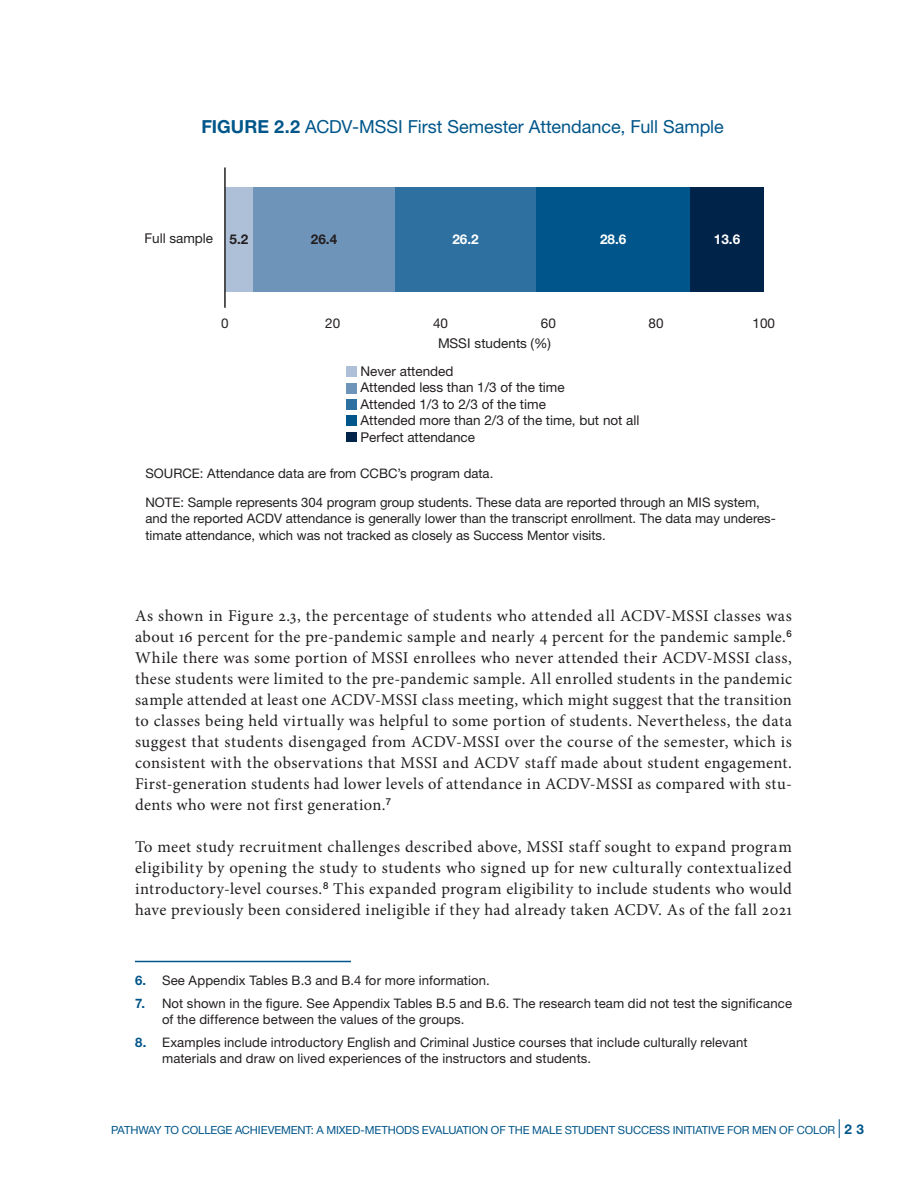
<style>
.page{position:relative;width:918px;height:1188px;background:#fff}
.page>*{position:absolute;margin:0;border:0;box-sizing:border-box;transform-origin:0 0}
.Figures__andName{font:18px "Helvetica Neue LT Std";letter-spacing:-.005em;color:#00568a}
.bodytext{font:16.5px/21px "Minion Pro";letter-spacing:.02em;color:#231f20;text-align:justify}
.t1{font:13.5px/16.4px "Helvetica Neue LT Std";color:#231f20}
.t2{font:700 13.5px "Helvetica Neue LT Std";color:#fff}
.t3{font:700 13.5px "Helvetica Neue LT Std";color:#231f20}
.footnotes_chapter_text{font:13.2px/16.5px "Helvetica Neue LT Std";color:#231f20}
.t4{font:11.25px "Helvetica Neue LT Std";letter-spacing:-.01em;color:#00568a}
.s1{font-weight:700}
.s2{font-weight:700;color:#00568a}
.s3{font-size:18.75px}
.s4{font-weight:700;font-size:13.5px}
</style>
<div class="page">
<hr style="left:135px;top:961px;width:216px;height:1px;background:#00568a">
<div style="left:225px;top:187px;width:28px;height:104px;background:#aec0d8"></div>
<div style="left:253px;top:187px;width:142px;height:104px;background:#6e94ba"></div>
<div style="left:395px;top:187px;width:141px;height:104px;background:#2e71a1"></div>
<div style="left:536px;top:187px;width:155px;height:104px;background:#00568a"></div>
<div style="left:691px;top:187px;width:73px;height:104px;background:#002349"></div>
<hr style="left:224px;top:167px;width:2px;height:141px;background:#231f20">
<div style="left:346px;top:367px;width:10px;height:10px;background:#aec0d8"></div>
<div style="left:346px;top:383px;width:10px;height:10px;background:#6e94ba"></div>
<div style="left:346px;top:399px;width:10px;height:11px;background:#2e71a1"></div>
<div style="left:346px;top:416px;width:10px;height:10px;background:#00568a"></div>
<div style="left:346px;top:432px;width:10px;height:10px;background:#002349"></div>
<p class="Figures__andName" style="left:201px;top:116px;width:524px"><span class="s1">FIGURE 2.2</span> ACDV-MSSI First Semester Attendance, Full Sample</p>
<p class="t1" style="left:144px;top:230px;width:70px">Full sample</p>
<p class="t3" style="left:230px;top:231px;width:20px">5.2</p>
<p class="t3" style="left:311px;top:231px;width:28px">26.4</p>
<p class="t2" style="left:452px;top:231px;width:28px">26.2</p>
<p class="t2" style="left:600px;top:231px;width:28px">28.6</p>
<p class="t2" style="left:714px;top:231px;width:28px">13.6</p>
<p class="t1" style="left:221px;top:315px;width:9px">0</p>
<p class="t1" style="left:325px;top:315px;width:17px">20</p>
<p class="t1" style="left:433px;top:315px;width:17px">40</p>
<p class="t1" style="left:541px;top:315px;width:17px">60</p>
<p class="t1" style="left:649px;top:315px;width:17px">80</p>
<p class="t1" style="left:753px;top:315px;width:24px">100</p>
<p class="t1" style="left:360px;top:329px;width:192px;line-height:27.9px;text-indent:78px">MSSI students (%)<br>Never attended</p>
<p class="t1" style="left:360px;top:379px;width:280px">Attended less than 1/3 of the time<br>Attended 1/3 to 2/3 of the time<br>Attended more than 2/3 of the time, but not all<br>Perfect attendance</p>
<p class="footnotes_chapter_text" style="left:145px;top:459px;width:616px;line-height:28.5px">SOURCE: Attendance data are from CCBC’s program data.<br>NOTE: Sample represents 304 program group students. These data are reported through an MIS system,</p>
<p class="footnotes_chapter_text" style="left:145px;top:510px;width:632px">and the reported ACDV attendance is generally lower than the transcript enrollment. The data may underes&shy;timate attendance, which was not tracked as closely as Success Mentor visits.</p>
<p class="bodytext" style="left:135px;top:605px;width:659px">As shown in Figure 2.3, the percentage of students who attended all ACDV-MSSI classes was about 16 percent for the pre-pandemic sample and nearly 4 percent for the pandemic sample.<sup>6<br></sup>While there was some portion of MSSI enrollees who never attended their ACDV-MSSI class, these students were limited to the pre-pandemic sample. All enrolled students in the pandemic sample attended at least one ACDV-MSSI class meeting, which might suggest that the transition to classes being held virtually was helpful to some portion of students. Nevertheless, the data suggest that students disengaged from ACDV-MSSI over the course of the semester, which is consistent with the observations that MSSI and ACDV staff made about student engagement.<br>First-generation students had lower levels of attendance in ACDV-MSSI as compared with stu&shy;dents who were not first generation.<sup>7</sup></p>
<p class="bodytext" style="left:135px;top:836px;width:659px">To meet study recruitment challenges described above, MSSI staff sought to expand program eligibility by opening the study to students who signed up for new culturally contextualized introductory-level courses.<sup>8</sup> This expanded program eligibility to include students who would have previously been considered ineligible if they had already taken ACDV. As of the fall 2021</p>
<p class="footnotes_chapter_text" style="left:135px;top:972px;width:356px"><span class="s2">6.</span> See Appendix Tables B.3 and B.4 for more information.</p>
<p class="footnotes_chapter_text" style="left:162px;top:995px;width:632px;text-indent:-27px"><span class="s2">7.</span> Not shown in the figure. See Appendix Tables B.5 and B.6. The research team did not test the significance of the difference between the values of the groups.</p>
<p class="footnotes_chapter_text" style="left:162px;top:1034px;width:587px;text-indent:-27px"><span class="s2">8.</span> Examples include introductory English and Criminal Justice courses that include culturally relevant materials and draw on lived experiences of the instructors and students.</p>
<p class="t4" style="left:111px;top:1123px;width:754px">PATHWAY TO COLLEGE ACHIEVEMENT: A MIXED-METHODS EVALUATION OF THE MALE STUDENT SUCCESS INITIATIVE FOR MEN OF COLOR <span class="s3">|</span> <span class="s4">2 3</span></p>
</div>
